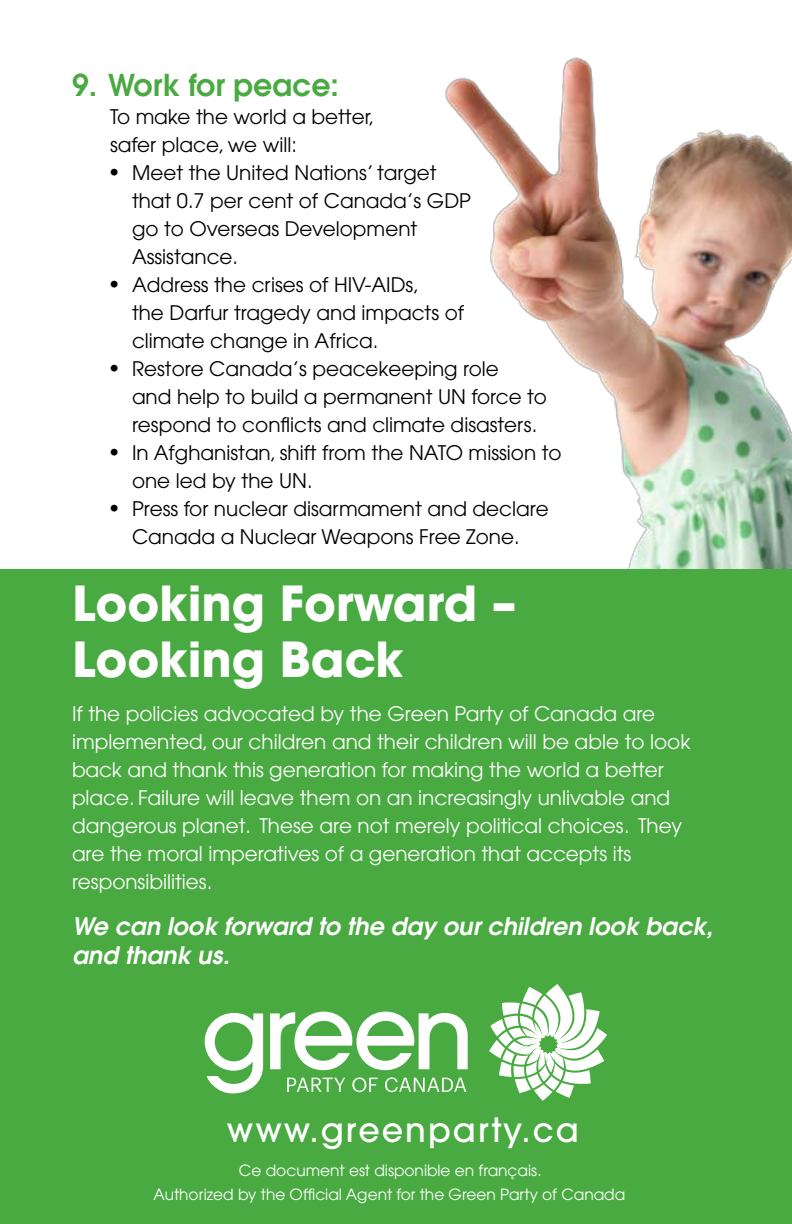
<style>
.page{position:relative;width:792px;height:1224px;background:#fff}
.page>*{position:absolute;margin:0;border:0;box-sizing:border-box;transform-origin:0 0}
.t1{font:700 48px/56px "Avant Garde";color:#fff}
.t2{font:500 33.4px "Avant Garde";letter-spacing:.06em;color:#fff}
.t3{font:600 30px "Avant Garde";color:#4aaa42}
.t4{font:italic 600 24px/28.8px "Avant Garde";color:#fff}
.t5{font:20px/28px "Avant Garde";color:#000}
.t6{font:20px/28px "Avant Garde";color:#fff}
.t7{font:15.4px/24px "Avant Garde";color:#fff;text-align:center}
.s1{font-family:"Times";font-size:24px}
</style>
<div class="page">
<img style="left:445px;top:57px;width:347px;height:512px">
<div style="left:0;top:569px;width:792px;height:655px;background:#4aaa42"></div>
<svg style="left:489px;top:984px;width:118px;height:117px"></svg>
<svg style="left:205px;top:1013px;width:58px;height:80px"></svg>
<svg style="left:287px;top:1078px;width:58px;height:14px"></svg>
<svg style="left:352px;top:1077px;width:26px;height:15px"></svg>
<svg style="left:385px;top:1077px;width:81px;height:15px"></svg>
<svg style="left:270px;top:1012px;width:198px;height:58px"></svg>
<h3 class="t3" style="left:72px;top:65px;width:268px">9. Work for peace:</h3>
<p class="t5" style="left:110px;top:103px;width:266px">To make the world a better, safer place, we will:</p>
<p class="t5" style="left:132px;top:159px;width:341px;text-indent:-22px"><span class="s1">•</span> Meet the United Nations’ target that 0.7 per cent of Canada’s GDP go to Overseas Development<br>Assistance.</p>
<p class="t5" style="left:132px;top:271px;width:334px;text-indent:-22px"><span class="s1">•</span> Address the crises of HIV-AIDs,<br>the Darfur tragedy and impacts of climate change in Africa.</p>
<p class="t5" style="left:132px;top:355px;width:417px;text-indent:-22px"><span class="s1">•</span> Restore Canada’s peacekeeping role<br>and help to build a permanent UN force to respond to conflicts and climate disasters.</p>
<p class="t5" style="left:132px;top:439px;width:431px;text-indent:-22px"><span class="s1">•</span> In Afghanistan, shift from the NATO mission to one led by the UN.</p>
<p class="t5" style="left:110px;top:495px;width:440px;text-align:center"><span class="s1">•</span> Press for nuclear disarmament and declare<br>Canada a Nuclear Weapons Free Zone.</p>
<h1 class="t1" style="left:72px;top:575px;width:446px">Looking Forward –<br>Looking Back</h1>
<p class="t6" style="left:72px;top:699px;width:620px">If the policies advocated by the Green Party of Canada are implemented, our children and their children will be able to look back and thank this generation for making the world a better place. Failure will leave them on an increasingly unlivable and dangerous planet. These are not merely political choices. They are the moral imperatives of a generation that accepts its responsibilities.</p>
<p class="t4" style="left:72px;top:912px;width:642px">We can look forward to the day our children look back, and thank us.</p>
<h2 class="t2" style="left:227px;top:1110px;width:353px">www.greenparty.ca</h2>
<p class="t7" style="left:154px;top:1158px;width:473px">Ce document est disponible en français.<br>Authorized by the Official Agent for the Green Party of Canada</p>
</div>
